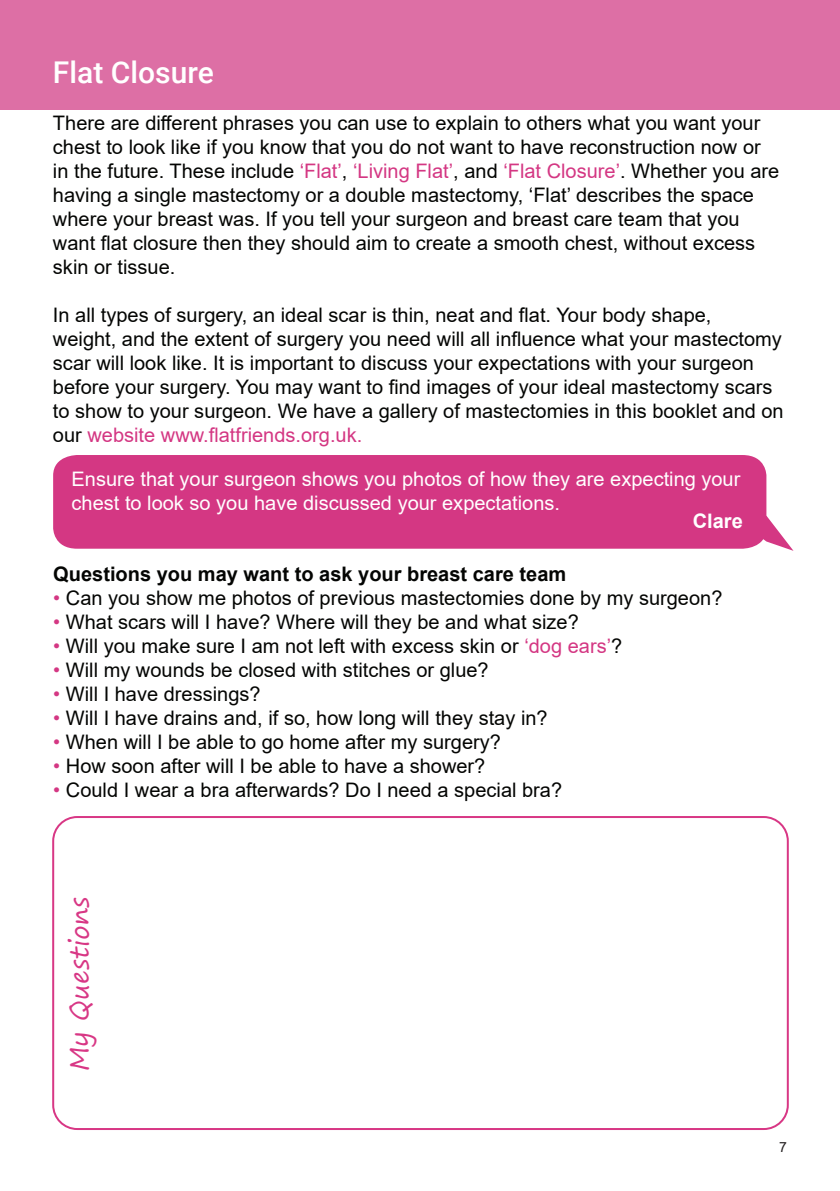
<style>
.page{position:relative;width:840px;height:1191px;background:#fff}
.page>*{position:absolute;margin:0;border:0;box-sizing:border-box;transform-origin:0 0}
.t1{font:500 30px "Roboto";color:#fff}
.t2{font:26px "Segoe Print";color:#d83785}
.t3{font:20px/24px "Arial";color:#040503}
.t4{font:20px/24px "Arial";color:#fff}
.t5{font:700 20px "Arial";color:#040503}
.t6{font:700 20px "Arial";color:#fff}
.t7{font:14px "Arial";color:#231f20}
.s1{color:#d43783}
</style>
<div class="page">
<div style="left:0;top:0;width:839px;height:110px;background:#dd6fa5"></div>
<div style="left:53px;top:455px;width:713px;height:94px;background:#d43783"></div>
<svg style="left:748px;top:516px;width:45px;height:35px"></svg>
<div style="left:52px;top:816px;width:736px;height:314px;border:2px solid #d83785;border-radius:24px"></div>
<p class="t1" style="left:53px;top:51px;width:162px">Flat Closure</p>
<p class="t3" style="left:53px;top:111px;width:727px">There are different phrases you can use to explain to others what you want your chest to look like if you know that you do not want to have reconstruction now or in the future. These include <span class="s1">‘Flat’</span>, <span class="s1">‘Living Flat’</span>, and <span class="s1">‘Flat Closure’</span>. Whether you are having a single mastectomy or a double mastectomy, ‘Flat’ describes the space where your breast was. If you tell your surgeon and breast care team that you</p>
<p class="t3" style="left:53px;top:231px;width:703px">want flat closure then they should aim to create a smooth chest, without excess skin or tissue.</p>
<p class="t3" style="left:53px;top:303px;width:659px">In all types of surgery, an ideal scar is thin, neat and flat. Your body shape,</p>
<p class="t3" style="left:53px;top:327px;width:731px">weight, and the extent of surgery you need will all influence what your mastectomy scar will look like. It is important to discuss your expectations with your surgeon before your surgery. You may want to find images of your ideal mastectomy scars to show to your surgeon. We have a gallery of mastectomies in this booklet and on our <span class="s1">website www.flatfriends.org.uk.</span></p>
<p class="t4" style="left:72px;top:466px;width:670px">Ensure that your surgeon shows you photos of how they are expecting your chest to look so you have discussed your expectations.</p>
<p class="t6" style="left:692px;top:506px;width:52px">Clare</p>
<p class="t5" style="left:53px;top:559px;width:514px">Questions you may want to ask your breast care team</p>
<p class="t3" style="left:53px;top:585px;width:670px"><span class="s1">•</span> Can you show me photos of previous mastectomies done by my surgeon?</p>
<p class="t3" style="left:53px;top:609px;width:526px"><span class="s1">•</span> What scars will I have? Where will they be and what size?</p>
<p class="t3" style="left:53px;top:633px;width:570px"><span class="s1">•</span> Will you make sure I am not left with excess skin or <span class="s1">‘dog ears’</span>?</p>
<p class="t3" style="left:53px;top:657px;width:436px"><span class="s1">•</span> Will my wounds be closed with stitches or glue?</p>
<p class="t3" style="left:53px;top:681px;width:209px"><span class="s1">•</span> Will I have dressings?</p>
<p class="t3" style="left:53px;top:705px;width:495px"><span class="s1">•</span> Will I have drains and, if so, how long will they stay in?</p>
<p class="t3" style="left:53px;top:729px;width:449px"><span class="s1">•</span> When will I be able to go home after my surgery?</p>
<p class="t3" style="left:53px;top:753px;width:433px"><span class="s1">•</span> How soon after will I be able to have a shower?</p>
<p class="t3" style="left:53px;top:777px;width:510px"><span class="s1">•</span> Could I wear a bra afterwards? Do I need a special bra?</p>
<p class="t2" style="left:56px;top:1071px;width:176px;rotate:-90deg">My Questions</p>
<p class="t7" style="left:778px;top:1137px;width:9px">7</p>
</div>
